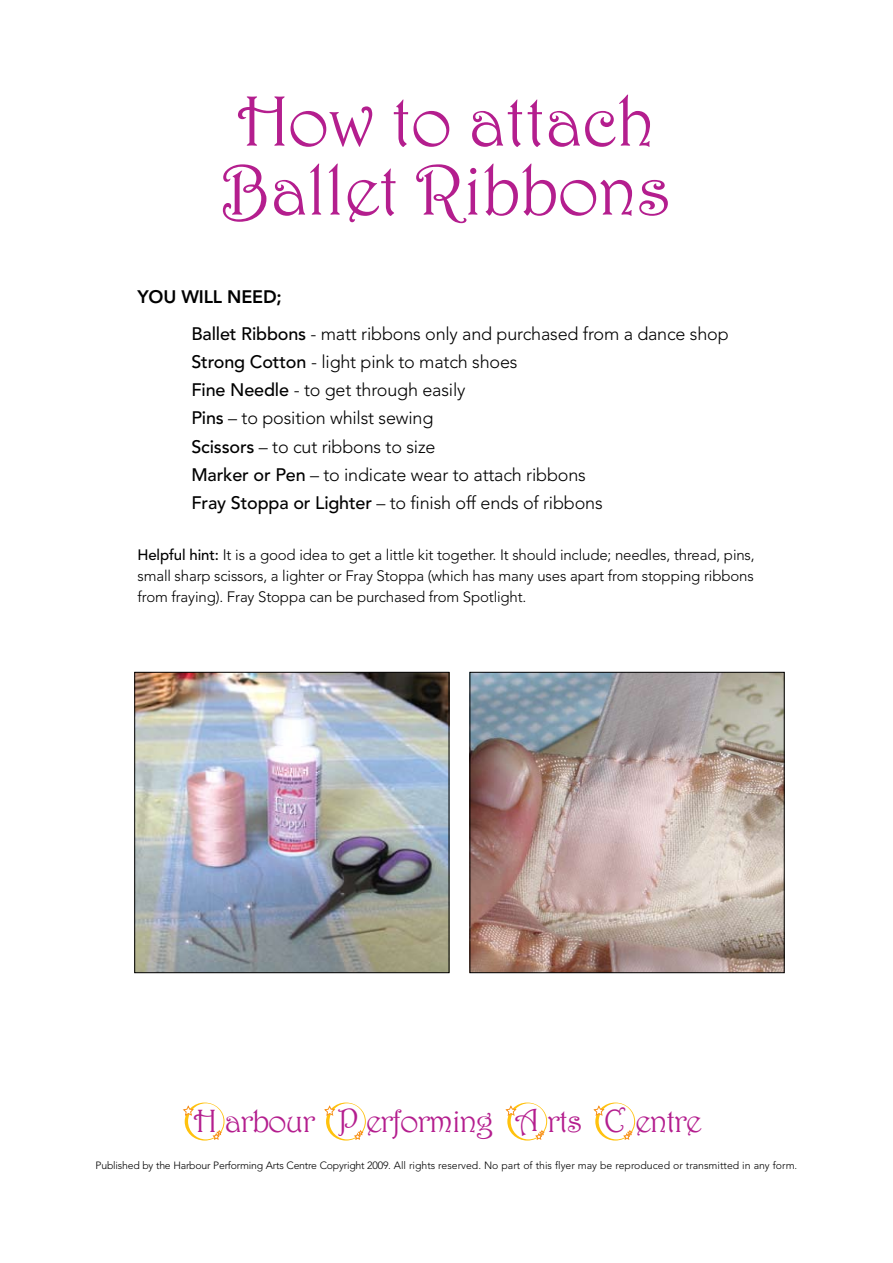
<style>
.page{position:relative;width:893px;height:1263px;background:#fff}
.page>*{position:absolute;margin:0;border:0;box-sizing:border-box;transform-origin:0 0}
.t1{font:72px/69px "Harrington";letter-spacing:-.015em;color:#b41e8e}
.t2{font:32.4px "Harrington";letter-spacing:-.04em;color:#b41e8e}
.t3{font:300 18px/28.2px "Avenir";letter-spacing:-.01em;color:#000}
.t4{font:300 15px/21px "Avenir";letter-spacing:-.01em;color:#000;text-align:justify}
.t5{font:300 10.5px "Avenir";color:#000}
.s1{font-weight:800}
.s2{font-weight:500}
</style>
<div class="page">
<img style="left:136px;top:674px;width:311px;height:297px">
<div style="left:134px;top:672px;width:315px;height:301px;border:1px solid #000"></div>
<img style="left:472px;top:674px;width:311px;height:297px">
<div style="left:470px;top:672px;width:315px;height:301px;border:1px solid #000"></div>
<svg style="left:183px;top:1102px;width:41px;height:38px"></svg>
<svg style="left:505px;top:1102px;width:42px;height:38px"></svg>
<svg style="left:593px;top:1102px;width:42px;height:38px"></svg>
<svg style="left:324px;top:1102px;width:42px;height:38px"></svg>
<h1 class="t1" style="left:221px;top:85px;width:452px">How to attach<br>Ballet Ribbons</h1>
<p class="t3" style="left:191px;top:278px;width:539px;line-height:36.8px;text-indent:-54px"><span class="s1">YOU WILL NEED;<br></span><span class="s2">Ballet Ribbons</span> - matt ribbons only and purchased from a dance shop</p>
<p class="t3" style="left:191px;top:348px;width:413px"><span class="s2">Strong Cotton</span> - light pink to match shoes<br><span class="s2">Fine Needle</span> - to get through easily<br><span class="s2">Pins</span> – to position whilst sewing<br><span class="s2">Scissors</span> – to cut ribbons to size<br><span class="s2">Marker or Pen</span> – to indicate wear to attach ribbons <span class="s2">Fray Stoppa or Lighter</span> – to finish off ends of ribbons</p>
<p class="t4" style="left:137px;top:544px;width:619px"><span class="s2">Helpful hint:</span> It is a good idea to get a little kit together. It should include; needles, thread, pins, small sharp scissors, a lighter or Fray Stoppa (which has many uses apart from stopping ribbons from fraying). Fray Stoppa can be purchased from Spotlight.</p>
<h2 class="t2" style="left:194px;top:1101px;width:510px">H arbour P erforming A rts C entre</h2>
<p class="t5" style="left:96px;top:1159px;width:703px">Published by the Harbour Performing Arts Centre Copyright 2009. All rights reserved. No part of this flyer may be reproduced or transmitted in any form.</p>
</div>
